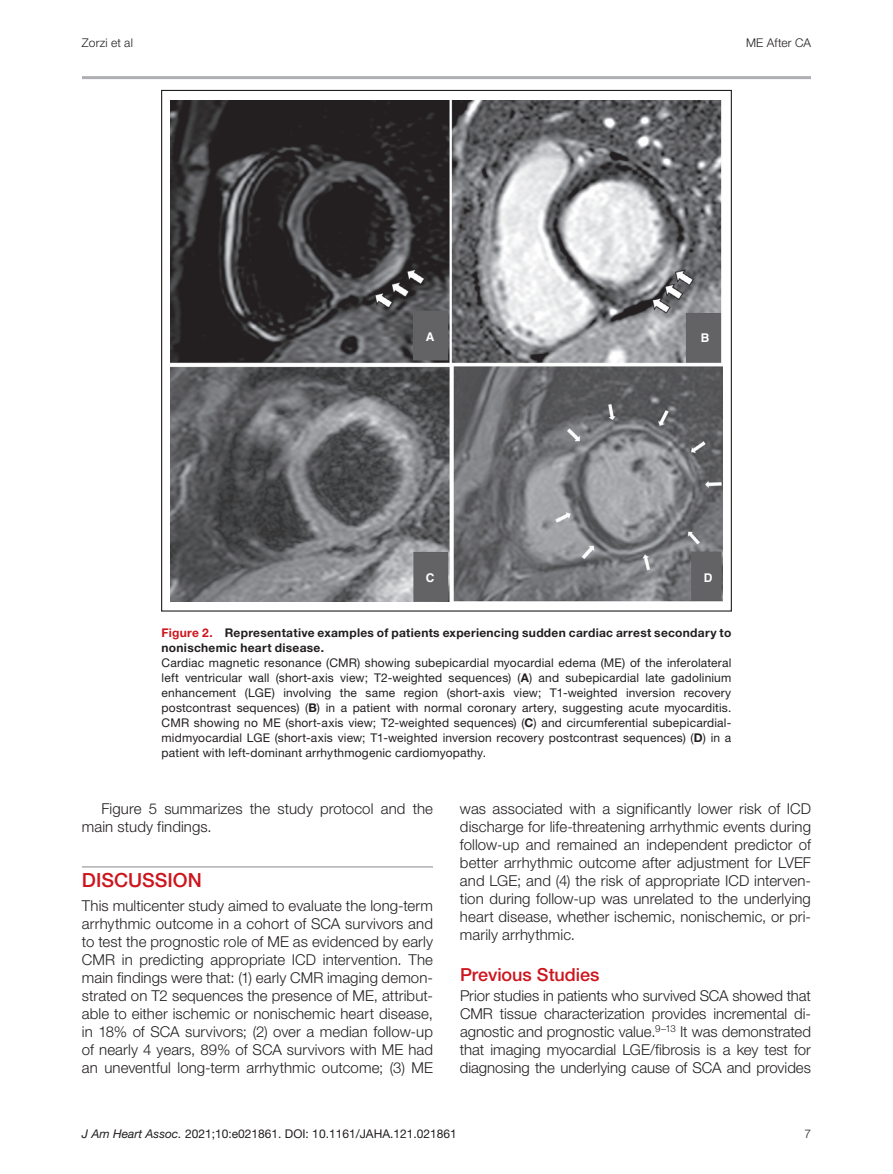
<style>
.page{position:relative;width:893px;height:1174px;background:#fff}
.page>*{position:absolute;margin:0;border:0;box-sizing:border-box;transform-origin:0 0}
.t1{font:500 19.5px "Helvetica Neue LT Std";color:#cd151d}
.t2{font:500 18px "Helvetica Neue LT Std";color:#cd151d}
.t3{font:300 15px/18px "Helvetica Neue LT Std";letter-spacing:.005em;color:#231f20;text-align:justify}
.t4{font:12px/15px "Helvetica Neue LT Std";letter-spacing:.01em;color:#231f20;text-align:justify}
.t5{font:700 12px/15px "Helvetica Neue LT Std";letter-spacing:.025em;color:#231f20}
.t6{font:300 12px "Helvetica Neue LT Std";letter-spacing:.015em;color:#231f20}
.t7{font:700 12px "Helvetica";color:#fff}
.s1{color:#cd151d}
.s2{font-weight:700}
.s3{font-style:italic}
</style>
<div class="page">
<hr style="left:82px;top:866px;width:351px;height:1px;background:#aeafb3">
<img style="left:170px;top:100px;width:553px;height:501px">
<hr style="left:82px;top:76px;width:729px;height:3px;background:#aeafb3">
<p class="t6" style="left:82px;top:35px;width:52px">Zorzi et al</p>
<p class="t6" style="left:746px;top:35px;width:66px">ME After CA</p>
<p class="t7" style="left:426px;top:329px;width:10px">A</p>
<p class="t7" style="left:701px;top:331px;width:10px">B</p>
<p class="t7" style="left:426px;top:570px;width:10px">C</p>
<p class="t7" style="left:704px;top:570px;width:10px">D</p>
<p class="t5" style="left:162px;top:625px;width:571px"><span class="s1">Figure 2.</span> Representative examples of patients experiencing sudden cardiac arrest secondary to nonischemic heart disease.</p>
<p class="t4" style="left:162px;top:655px;width:571px">Cardiac magnetic resonance (CMR) showing subepicardial myocardial edema (ME) of the inferolateral left ventricular wall (short-axis view; T2-weighted sequences) (<span class="s2">A</span>) and subepicardial late gadolinium enhancement (LGE) involving the same region (short-axis view; T1-weighted inversion recovery postcontrast sequences) (<span class="s2">B</span>) in a patient with normal coronary artery, suggesting acute myocarditis.<br>CMR showing no ME (short-axis view; T2-weighted sequences) (<span class="s2">C</span>) and circumferential subepicardial&shy;midmyocardial LGE (short-axis view; T1-weighted inversion recovery postcontrast sequences) (<span class="s2">D</span>) in a patient with left-dominant arrhythmogenic cardiomyopathy.</p>
<p class="t3" style="left:82px;top:799px;width:353px;text-indent:20px">Figure 5 summarizes the study protocol and the main study findings.</p>
<h1 class="t1" style="left:82px;top:868px;width:121px">DISCUSSION</h1>
<p class="t3" style="left:82px;top:896px;width:353px">This multicenter study aimed to evaluate the long-term arrhythmic outcome in a cohort of SCA survivors and to test the prognostic role of ME as evidenced by early CMR in predicting appropriate ICD intervention. The main findings were that: (1) early CMR imaging demon&shy;strated on T2 sequences the presence of ME, attribut&shy;able to either ischemic or nonischemic heart disease, in 18% of SCA survivors; (2) over a median follow-up of nearly 4 years, 89% of SCA survivors with ME had an uneventful long-term arrhythmic outcome; (3) ME</p>
<p class="t3" style="left:460px;top:799px;width:353px">was associated with a significantly lower risk of ICD discharge for life-threatening arrhythmic events during follow-up and remained an independent predictor of better arrhythmic outcome after adjustment for LVEF and LGE; and (4) the risk of appropriate ICD interven&shy;tion during follow-up was unrelated to the underlying heart disease, whether ischemic, nonischemic, or pri&shy;marily arrhythmic.</p>
<p class="t2" style="left:460px;top:963px;width:141px">Previous Studies</p>
<p class="t3" style="left:460px;top:986px;width:352px">Prior studies in patients who survived SCA showed that CMR tissue characterization provides incremental di&shy;agnostic and prognostic value.<sup>9–13</sup> It was demonstrated that imaging myocardial LGE/fibrosis is a key test for diagnosing the underlying cause of SCA and provides</p>
<p class="t4" style="left:82px;top:1126px;width:376px"><span class="s3">J Am Heart Assoc.</span> 2021;10:e021861. DOI: 10.1161/JAHA.121.021861</p>
<p class="t6" style="left:804px;top:1126px;width:8px">7</p>
</div>
